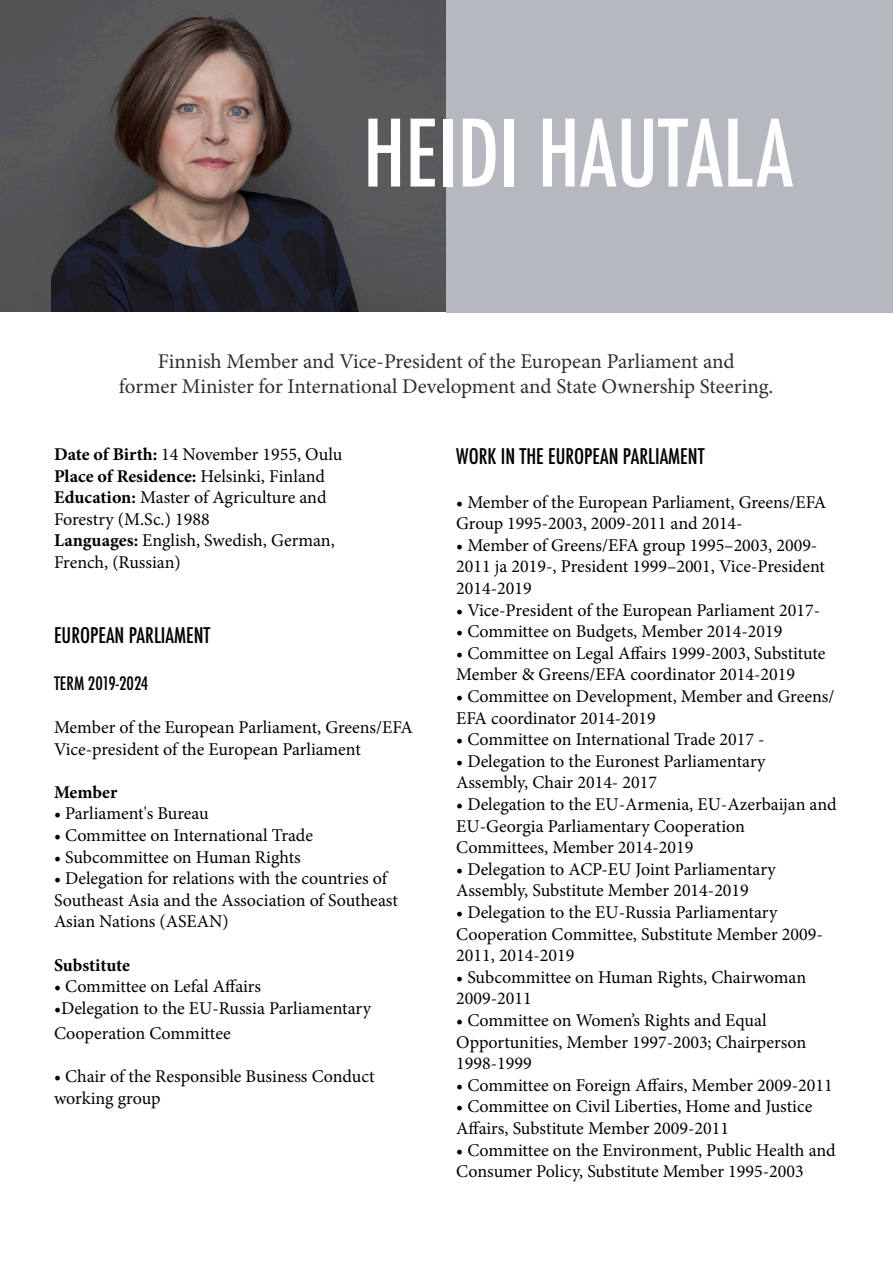
<style>
.page{position:relative;width:893px;height:1263px;background:#fff}
.page>*{position:absolute;margin:0;border:0;box-sizing:border-box;transform-origin:0 0}
.t1{font:500 condensed 90px "Futura";color:#fff}
.t2{font:21px "Minion Pro";letter-spacing:-.005em;color:#332d2b}
.t3{font:500 condensed 21px "Futura";color:#000}
.t4{font:18px/21.6px "Minion Pro";color:#000}
.t5{font:700 18px "Minion Pro";letter-spacing:-.005em;color:#000}
.t6{font:500 condensed 18px "Futura";color:#000}
.s1{font-weight:700}
</style>
<div class="page">
<img style="left:0;top:0;width:446px;height:312px">
<div style="left:446px;top:0;width:447px;height:312px;background:#b5b8be"></div>
<p class="t1" style="left:363px;top:96px;width:431px">HEIDI HAUTALA</p>
<p class="t2" style="left:158px;top:347px;width:578px">Finnish Member and Vice-President of the European Parliament and</p>
<p class="t2" style="left:119px;top:372px;width:656px">former Minister for International Development and State Ownership Steering.</p>
<p class="t4" style="left:54px;top:444px;width:290px"><span class="s1">Date of Birth:</span> 14 November 1955, Oulu<br><span class="s1">Place of Residence:</span> Helsinki, Finland<br><span class="s1">Education:</span> Master of Agriculture and</p>
<p class="t4" style="left:54px;top:508px;width:157px">Forestry (M.Sc.) 1988</p>
<p class="t4" style="left:54px;top:530px;width:282px"><span class="s1">Languages:</span> English, Swedish, German,<br>French, (Russian)</p>
<p class="t3" style="left:54px;top:622px;width:158px">EUROPEAN PARLIAMENT</p>
<p class="t6" style="left:54px;top:671px;width:96px">TERM 2019-2024</p>
<p class="t4" style="left:54px;top:716px;width:360px">Member of the European Parliament, Greens/EFA</p>
<p class="t4" style="left:54px;top:738px;width:308px">Vice-president of the European Parliament</p>
<p class="t5" style="left:54px;top:779px;width:65px">Member</p>
<p class="t4" style="left:54px;top:803px;width:156px">• Parliament's Bureau</p>
<p class="t4" style="left:54px;top:824px;width:261px">• Committee on International Trade</p>
<p class="t4" style="left:54px;top:846px;width:248px">• Subcommittee on Human Rights</p>
<p class="t4" style="left:54px;top:868px;width:334px">• Delegation for relations with the countries of</p>
<p class="t4" style="left:54px;top:889px;width:345px">Southeast Asia and the Association of Southeast<br>Asian Nations (ASEAN)</p>
<p class="t5" style="left:54px;top:952px;width:77px">Substitute</p>
<p class="t4" style="left:54px;top:976px;width:209px">• Committee on Lefal Affairs</p>
<p class="t4" style="left:54px;top:997px;width:318px">•Delegation to the EU-Russia Parliamentary</p>
<p class="t4" style="left:54px;top:1022px;width:178px">Cooperation Committee</p>
<p class="t4" style="left:54px;top:1066px;width:322px">• Chair of the Responsible Business Conduct</p>
<p class="t4" style="left:54px;top:1087px;width:108px">working group</p>
<p class="t3" style="left:456px;top:443px;width:250px">WORK IN THE EUROPEAN PARLIAMENT</p>
<p class="t4" style="left:456px;top:491px;width:372px">• Member of the European Parliament, Greens/EFA<br>Group 1995-2003, 2009-2011 and 2014-</p>
<p class="t4" style="left:456px;top:534px;width:370px">• Member of Greens/EFA group 1995–2003, 2009-<br>2011 ja 2019-, President 1999–2001, Vice-President<br>2014-2019</p>
<p class="t4" style="left:456px;top:599px;width:365px">• Vice-President of the European Parliament 2017-</p>
<p class="t4" style="left:456px;top:621px;width:328px">• Committee on Budgets, Member 2014-2019</p>
<p class="t4" style="left:456px;top:642px;width:371px">• Committee on Legal Affairs 1999-2003, Substitute<br>Member &amp; Greens/EFA coordinator 2014-2019</p>
<p class="t4" style="left:456px;top:685px;width:380px">• Committee on Development, Member and Greens/<br>EFA coordinator 2014-2019</p>
<p class="t4" style="left:456px;top:729px;width:310px">• Committee on International Trade 2017 -</p>
<p class="t4" style="left:456px;top:750px;width:311px">• Delegation to the Euronest Parliamentary</p>
<p class="t4" style="left:456px;top:772px;width:202px">Assembly, Chair 2014- 2017</p>
<p class="t4" style="left:456px;top:793px;width:382px">• Delegation to the EU-Armenia, EU-Azerbaijan and<br>EU-Georgia Parliamentary Cooperation</p>
<p class="t4" style="left:456px;top:837px;width:239px">Committees, Member 2014-2019</p>
<p class="t4" style="left:456px;top:858px;width:321px">• Delegation to ACP-EU Joint Parliamentary</p>
<p class="t4" style="left:456px;top:880px;width:294px">Assembly, Substitute Member 2014-2019</p>
<p class="t4" style="left:456px;top:901px;width:323px">• Delegation to the EU-Russia Parliamentary</p>
<p class="t4" style="left:456px;top:923px;width:368px">Cooperation Committee, Substitute Member 2009-<br>2011, 2014-2019</p>
<p class="t4" style="left:456px;top:966px;width:351px">• Subcommittee on Human Rights, Chairwoman<br>2009-2011</p>
<p class="t4" style="left:456px;top:1009px;width:312px">• Committee on Women’s Rights and Equal</p>
<p class="t4" style="left:456px;top:1031px;width:351px">Opportunities, Member 1997-2003; Chairperson<br>1998-1999</p>
<p class="t4" style="left:456px;top:1074px;width:378px">• Committee on Foreign Affairs, Member 2009-2011</p>
<p class="t4" style="left:456px;top:1096px;width:358px">• Committee on Civil Liberties, Home and Justice<br>Affairs, Substitute Member 2009-2011</p>
<p class="t4" style="left:456px;top:1139px;width:381px">• Committee on the Environment, Public Health and<br>Consumer Policy, Substitute Member 1995-2003</p>
</div>
